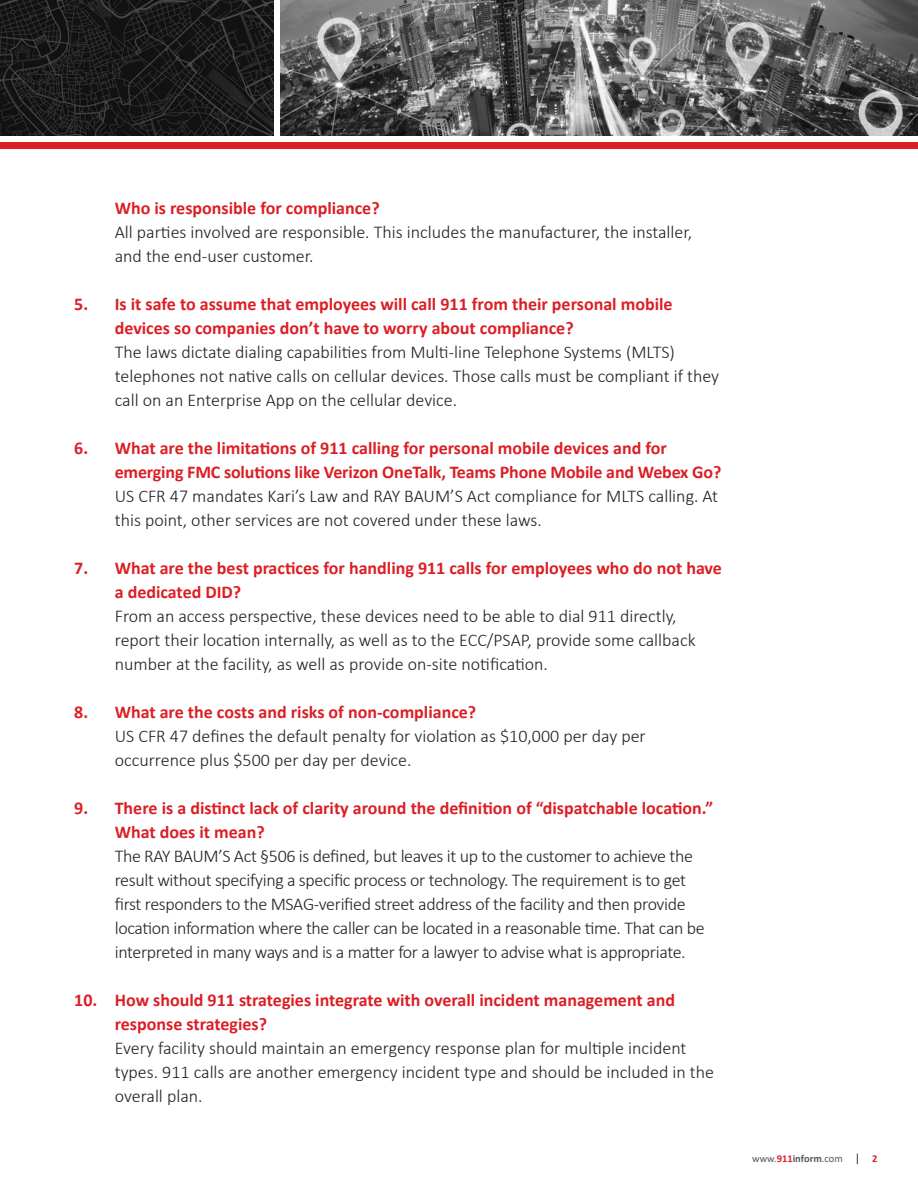
<style>
.page{position:relative;width:918px;height:1188px;background:#fff}
.page>*{position:absolute;margin:0;border:0;box-sizing:border-box;transform-origin:0 0}
.t1{font:300 18px/24px "Calibri";color:#231f20}
.t2{font:300 18px/24px "Calibri";letter-spacing:-.02em;color:#231f20}
.t3{font:700 18px/24px "Calibri";letter-spacing:-.01em;color:#db1f25}
.t4{font:10.5px "Calibri";color:#57585a}
.s1{font-weight:700;color:#db1f25}
.s2{font-weight:300;color:#231f20}
.s3{font-weight:700}
.s4{font-size:12px;color:#231f20}
</style>
<div class="page">
<svg style="left:0;top:0;width:273px;height:136px;background:#1d1c1c"></svg>
<img style="left:280px;top:0;width:638px;height:136px">
<div style="left:0;top:142px;width:918px;height:7px;background:#db1f25"></div>
<p class="t1" style="left:115px;top:196px;width:579px"><span class="s1">Who is responsible for compliance?<br></span>All parties involved are responsible. This includes the manufacturer, the installer, and the end-user customer.</p>
<p class="t1" style="left:115px;top:292px;width:606px;text-indent:-40px"><span class="s1">5. Is it safe to assume that employees will call 911 from their personal mobile devices so companies don’t have to worry about compliance?<br></span>The laws dictate dialing capabilities from Multi-line Telephone Systems (MLTS) telephones not native calls on cellular devices. Those calls must be compliant if they call on an Enterprise App on the cellular device.</p>
<p class="t3" style="left:115px;top:436px;width:608px;text-indent:-40px">6. What are the limitations of 911 calling for personal mobile devices and for emerging FMC solutions like Verizon OneTalk, Teams Phone Mobile and Webex Go?<br><span class="s2">US CFR 47 mandates Kari’s Law and RAY BAUM’S Act compliance for MLTS calling. At this point, other services are not covered under these laws.</span></p>
<p class="t1" style="left:115px;top:556px;width:609px;text-indent:-40px"><span class="s1">7. What are the best practices for handling 911 calls for employees who do not have a dedicated DID?<br></span>From an access perspective, these devices need to be able to dial 911 directly, report their location internally, as well as to the ECC/PSAP, provide some callback number at the facility, as well as provide on-site notification.</p>
<p class="t1" style="left:115px;top:700px;width:533px;text-indent:-40px"><span class="s1">8. What are the costs and risks of non-compliance?<br></span>US CFR 47 defines the default penalty for violation as $10,000 per day per occurrence plus $500 per day per device.</p>
<p class="t2" style="left:115px;top:796px;width:600px;text-indent:-40px"><span class="s1">9. There is a distinct lack of clarity around the definition of “dispatchable location.” What does it mean?<br></span>The RAY BAUM’S Act §506 is defined, but leaves it up to the customer to achieve the result without specifying a specific process or technology. The requirement is to get first responders to the MSAG-verified street address of the facility and then provide location information where the caller can be located in a reasonable time. That can be interpreted in many ways and is a matter for a lawyer to advise what is appropriate.</p>
<p class="t1" style="left:115px;top:988px;width:601px;text-indent:-40px"><span class="s1">10. How should 911 strategies integrate with overall incident management and response strategies?<br></span>Every facility should maintain an emergency response plan for multiple incident types. 911 calls are another emergency incident type and should be included in the overall plan.</p>
<p class="t4" style="left:752px;top:1152px;width:127px">www.<span class="s1">911</span><span class="s3">inform</span>.com <span class="s4">|</span> <span class="s1">2</span></p>
</div>
